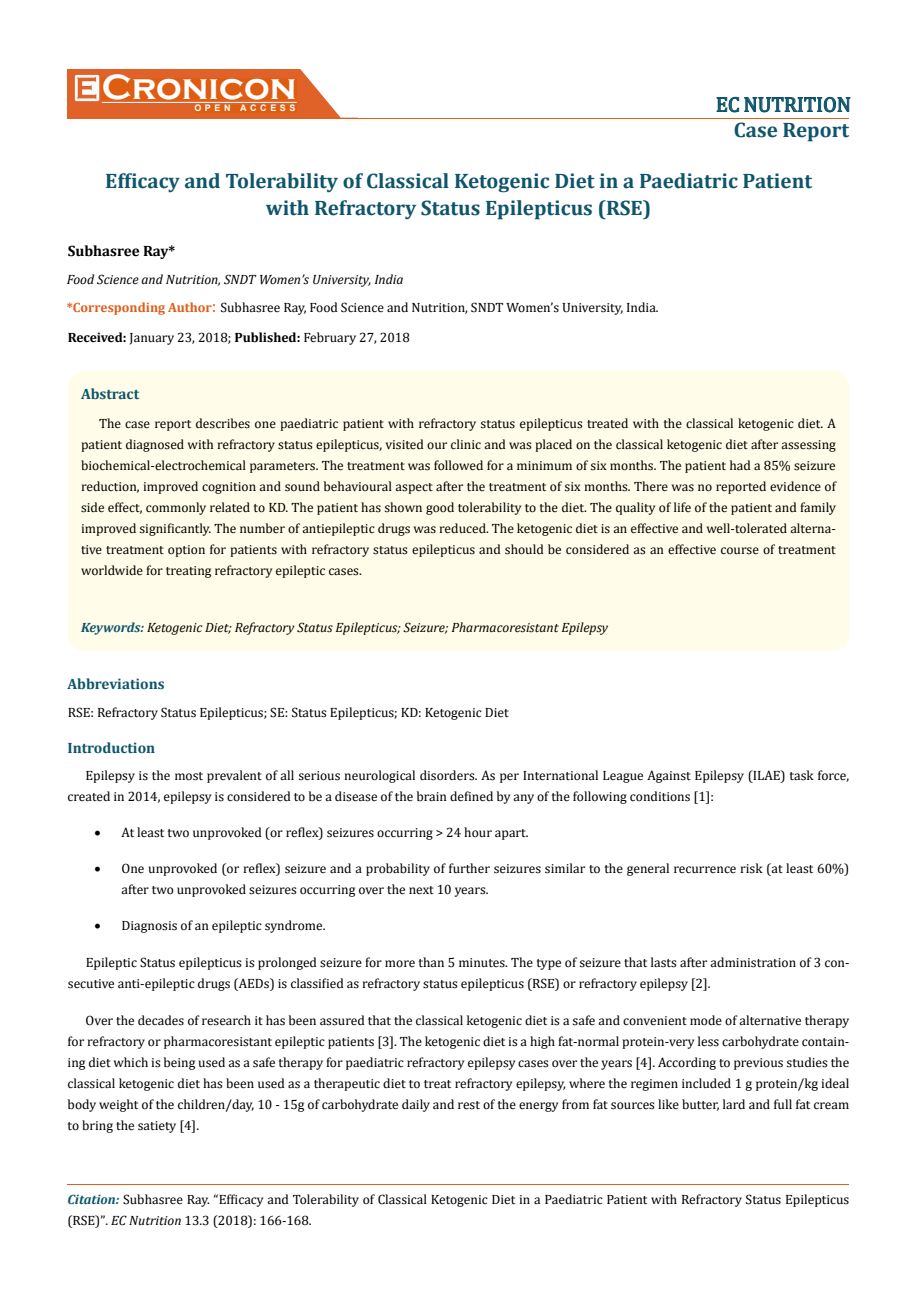
<style>
.page{position:relative;width:917px;height:1298px;background:#fff}
.page>*{position:absolute;margin:0;border:0;box-sizing:border-box;transform-origin:0 0}
.t1{font:700 36px "Copperplate Gothic";color:#fff}
.t2{font:700 21px/27px "Cambria";color:#0e546a;text-align:center}
.t3{font:21px "Cambria";color:#0e546a}
.t4{font:700 15px "Cambria";color:#0e546a}
.t5{font:700 15px "Cambria";color:#000}
.t6{font:13.5px/21px "Cambria";color:#000}
.t7{font:italic 13.5px "Cambria";color:#000}
.t8{font:700 9px "Arial";letter-spacing:.4em;color:#fff}
.s1{font-weight:700;color:#e05d1a}
.s2{font-size:18px;color:#e05d1a}
.s3{font-weight:700}
.s4{font-weight:700;color:#0e546a}
.s5{font-weight:700;font-style:italic;color:#0e546a}
.s6{font-size:13.35px}
.s7{font-style:italic}
</style>
<div class="page">
<div style="left:67px;top:70px;width:290px;height:49px;background:#e06228"></div>
<svg style="left:300px;top:69px;width:58px;height:49px"></svg>
<img style="left:75px;top:75px;width:24px;height:26px">
<div style="left:102px;top:79px;width:195px;height:21px;background:#df5d11"></div>
<div style="left:194px;top:105px;width:103px;height:7px;background:#df5d11"></div>
<svg style="left:716px;top:97px;width:134px;height:15px"></svg>
<hr style="left:102px;top:102px;width:194px;height:1px;background:#fff">
<hr style="left:279px;top:118px;width:569px;height:1px;background:#e05d1a">
<hr style="left:67px;top:1184px;width:782px;height:1px;background:#e05d1a">
<div style="left:68px;top:370px;width:781px;height:281px;background:#fffde9;border-radius:18px"></div>
<h1 class="t1" style="left:102px;top:68px;width:196px">Cronicon</h1>
<p class="t8" style="left:194px;top:102px;width:103px">OPEN ACCESS</p>
<h2 class="t3" style="left:716px;top:92px;width:137px">EC NUTRITION</h2>
<h2 class="t2" style="left:734px;top:116px;width:117px">Case Report</h2>
<h2 class="t2" style="left:105px;top:166px;width:708px">Efficacy and Tolerability of Classical Ketogenic Diet in a Paediatric Patient with Refractory Status Epilepticus (RSE)</h2>
<p class="t5" style="left:68px;top:241px;width:109px">Subhasree Ray*</p>
<p class="t7" style="left:67px;top:269px;width:338px">Food Science and Nutrition, SNDT Women’s University, India</p>
<p class="t6" style="left:67px;top:293px;width:593px;line-height:29.5px"><span class="s1">*Corresponding Author</span><span class="s2">:</span> Subhasree Ray, Food Science and Nutrition, SNDT Women’s University, India.<br><span class="s3">Received:</span> January 23, 2018; <span class="s3">Published:</span> February 27, 2018</p>
<p class="t4" style="left:81px;top:383px;width:60px">Abstract</p>
<p class="t6" style="left:81px;top:412px;width:756px;text-align:justify;text-indent:18px">The case report describes one paediatric patient with refractory status epilepticus treated with the classical ketogenic diet. A patient diagnosed with refractory status epilepticus, visited our clinic and was placed on the classical ketogenic diet after assessing biochemical-electrochemical parameters. The treatment was followed for a minimum of six months. The patient had a 85% seizure reduction, improved cognition and sound behavioural aspect after the treatment of six months. There was no reported evidence of side effect, commonly related to KD. The patient has shown good tolerability to the diet. The quality of life of the patient and family improved significantly. The number of antiepileptic drugs was reduced. The ketogenic diet is an effective and well-tolerated alterna&shy;tive treatment option for patients with refractory status epilepticus and should be considered as an effective course of treatment worldwide for treating refractory epileptic cases.</p>
<p class="t7" style="left:81px;top:618px;width:528px"><span class="s4">Keywords:</span> Ketogenic Diet; Refractory Status Epilepticus; Seizure; Pharmacoresistant Epilepsy</p>
<p class="t4" style="left:67px;top:673px;width:99px">Abbreviations</p>
<p class="t6" style="left:68px;top:701px;width:442px">RSE: Refractory Status Epilepticus; SE: Status Epilepticus; KD: Ketogenic Diet</p>
<p class="t4" style="left:67px;top:737px;width:89px">Introduction</p>
<p class="t6" style="left:67px;top:764px;width:783px;text-indent:18px">Epilepsy is the most prevalent of all serious neurological disorders. As per International League Against Epilepsy (ILAE) task force, created in 2014, epilepsy is considered to be a disease of the brain defined by any of the following conditions [1]:</p>
<p class="t6" style="left:94px;top:821px;width:435px">• At least two unprovoked (or reflex) seizures occurring &gt; 24 hour apart.</p>
<p class="t6" style="left:121px;top:857px;width:729px;text-indent:-27px">• One unprovoked (or reflex) seizure and a probability of further seizures similar to the general recurrence risk (at least 60%) after two unprovoked seizures occurring over the next 10 years.</p>
<p class="t6" style="left:94px;top:914px;width:232px">• Diagnosis of an epileptic syndrome.</p>
<p class="t6" style="left:68px;top:952px;width:783px;text-indent:18px">Epileptic Status epilepticus is prolonged seizure for more than 5 minutes. The type of seizure that lasts after administration of 3 con&shy;secutive anti-epileptic drugs (AEDs) is classified as refractory status epilepticus (RSE) or refractory epilepsy [2].</p>
<p class="t6" style="left:68px;top:1009px;width:783px;text-align:justify;text-indent:18px">Over the decades of research it has been assured that the classical ketogenic diet is a safe and convenient mode of alternative therapy for refractory or pharmacoresistant epileptic patients [3]. The ketogenic diet is a high fat-normal protein-very less carbohydrate contain&shy;ing diet which is being used as a safe therapy for paediatric refractory epilepsy cases over the years [4]. According to previous studies the classical ketogenic diet has been used as a therapeutic diet to treat refractory epilepsy, where the regimen included 1 g protein/kg ideal body weight of the children/day, 10 - 15g of carbohydrate daily and rest of the energy from fat sources like butter, lard and full fat cream to bring the satiety [4].</p>
<p class="t6" style="left:67px;top:1189px;width:783px"><span class="s5">Citation:</span> Subhasree Ray. “Efficacy and Tolerability of Classical Ketogenic Diet in a Paediatric Patient with Refractory Status Epilepticus (RSE)”<span class="s6">.</span> <span class="s7">EC Nutrition</span> <span class="s6">13</span>.3 (2018): 166-168.</p>
</div>
